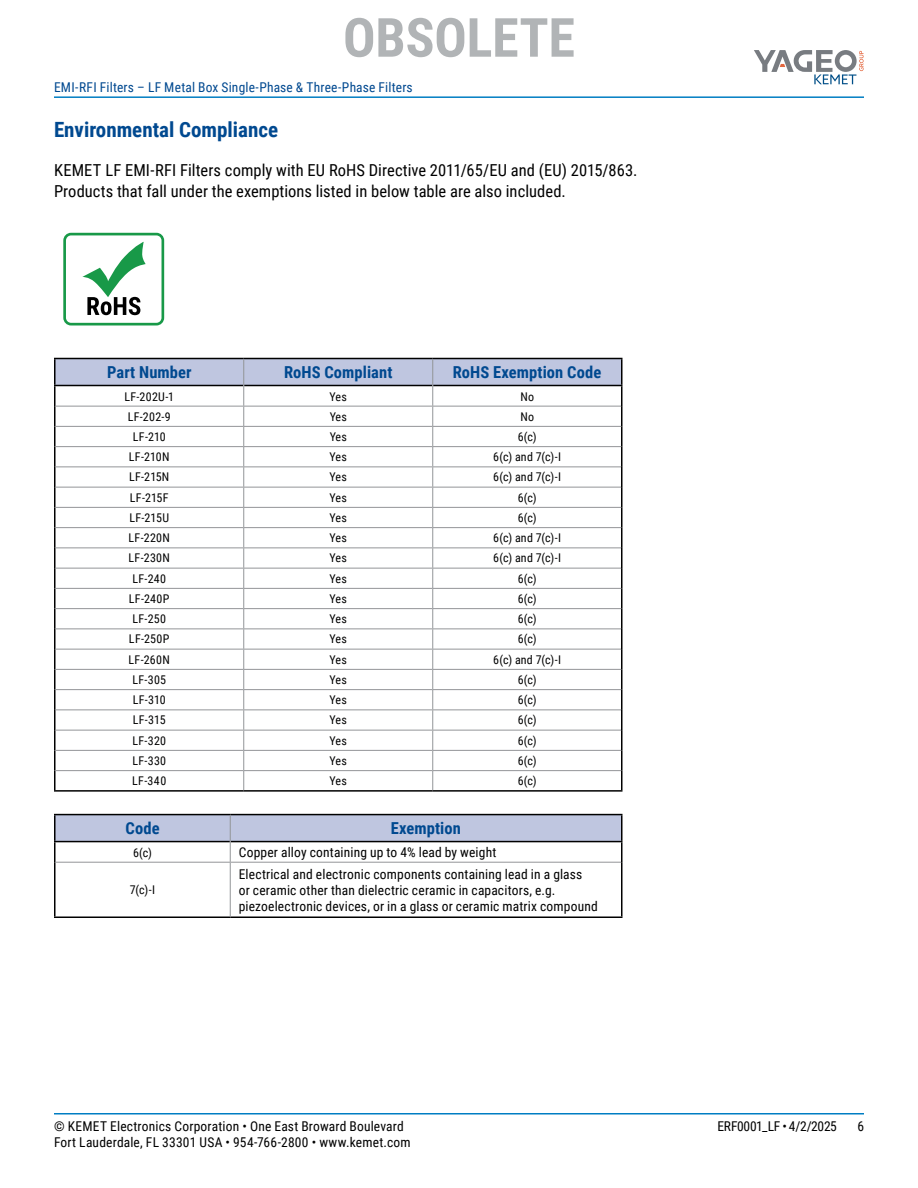
<style>
.page{position:relative;width:918px;height:1188px;background:#fff}
.page>*{position:absolute;margin:0;border:0;box-sizing:border-box;transform-origin:0 0}
.t1{font:700 54px "Roboto Condensed";letter-spacing:-.005em;color:#b1b4b6}
.t2{font:700 21px "Roboto Condensed";color:#004990}
.t3{font:16.5px/21px "Roboto Condensed";letter-spacing:.005em;color:#000}
.t4{font:700 16.5px "Roboto Condensed";letter-spacing:.005em;color:#004990}
.t5{font:13.5px/16.2px "Roboto Condensed";letter-spacing:.01em;color:#000}
.t6{font:13.5px "Roboto Condensed";letter-spacing:.015em;color:#004990}
.t7{font:13.5px "Roboto Condensed";letter-spacing:-.02em;color:#000}
.t8{font:12px "Roboto Condensed";letter-spacing:.015em;color:#000}
</style>
<div class="page">
<hr style="left:54px;top:1113px;width:810px;height:2px;background:#007dc3">
<hr style="left:54px;top:96px;width:810px;height:2px;background:#007dc3">
<svg style="left:754px;top:50px;width:110px;height:34px"></svg>
<div style="left:63px;top:233px;width:101px;height:92px;border:3px solid #189948;border-radius:6px"></div>
<svg style="left:82px;top:242px;width:64px;height:73px"></svg>
<hr style="left:54px;top:358px;width:190px;height:1px;background:#000">
<hr style="left:244px;top:358px;width:189px;height:1px;background:#000">
<hr style="left:433px;top:358px;width:189px;height:1px;background:#000">
<hr style="left:54px;top:790px;width:190px;height:2px;background:#000">
<hr style="left:244px;top:790px;width:189px;height:2px;background:#000">
<hr style="left:433px;top:790px;width:189px;height:2px;background:#000">
<svg style="left:54px;top:359px;width:568px;height:431px"></svg>
<hr style="left:54px;top:841px;width:176px;height:1px;background:#000">
<hr style="left:54px;top:814px;width:176px;height:1px;background:#000">
<hr style="left:54px;top:815px;width:2px;height:26px;background:#000">
<hr style="left:230px;top:814px;width:392px;height:1px;background:#000">
<hr style="left:54px;top:842px;width:2px;height:20px;background:#000">
<hr style="left:54px;top:862px;width:2px;height:54px;background:#000">
<hr style="left:621px;top:862px;width:1px;height:54px;background:#000">
<hr style="left:54px;top:916px;width:176px;height:2px;background:#000">
<hr style="left:230px;top:916px;width:392px;height:2px;background:#000">
<hr style="left:230px;top:863px;width:1px;height:53px;background:#939598">
<hr style="left:56px;top:862px;width:174px;height:1px;background:#939598">
<hr style="left:230px;top:862px;width:391px;height:1px;background:#939598">
<svg style="left:55px;top:815px;width:567px;height:47px"></svg>
<h1 class="t1" style="left:343px;top:0;width:233px">OBSOLETE</h1>
<p class="t6" style="left:54px;top:78px;width:360px">EMI-RFI Filters – LF Metal Box Single-Phase &amp; Three-Phase Filters</p>
<h2 class="t2" style="left:54px;top:115px;width:226px">Environmental Compliance</h2>
<h3 class="t3" style="left:54px;top:159px;width:585px">KEMET LF EMI-RFI Filters comply with EU RoHS Directive 2011/65/EU and (EU) 2015/863.<br>Products that fall under the exemptions listed in below table are also included.</h3>
<h3 class="t4" style="left:107px;top:361px;width:86px">Part Number</h3>
<h3 class="t4" style="left:284px;top:361px;width:110px">RoHS Compliant</h3>
<h3 class="t4" style="left:453px;top:361px;width:150px">RoHS Exemption Code</h3>
<p class="t8" style="left:124px;top:388px;width:51px">LF-202U-1</p>
<p class="t8" style="left:330px;top:388px;width:19px">Yes</p>
<p class="t8" style="left:520px;top:388px;width:15px">No</p>
<p class="t8" style="left:128px;top:408px;width:45px">LF-202-9</p>
<p class="t8" style="left:330px;top:408px;width:19px">Yes</p>
<p class="t8" style="left:520px;top:408px;width:15px">No</p>
<p class="t8" style="left:133px;top:428px;width:34px">LF-210</p>
<p class="t8" style="left:330px;top:428px;width:19px">Yes</p>
<p class="t8" style="left:518px;top:428px;width:20px">6(c)</p>
<p class="t8" style="left:129px;top:449px;width:42px">LF-210N</p>
<p class="t8" style="left:330px;top:449px;width:19px">Yes</p>
<p class="t8" style="left:493px;top:449px;width:69px">6(c) and 7(c)-I</p>
<p class="t8" style="left:129px;top:469px;width:42px">LF-215N</p>
<p class="t8" style="left:330px;top:469px;width:19px">Yes</p>
<p class="t8" style="left:493px;top:469px;width:69px">6(c) and 7(c)-I</p>
<p class="t8" style="left:130px;top:489px;width:40px">LF-215F</p>
<p class="t8" style="left:330px;top:489px;width:19px">Yes</p>
<p class="t8" style="left:518px;top:489px;width:20px">6(c)</p>
<p class="t8" style="left:129px;top:509px;width:41px">LF-215U</p>
<p class="t8" style="left:330px;top:509px;width:19px">Yes</p>
<p class="t8" style="left:518px;top:509px;width:20px">6(c)</p>
<p class="t8" style="left:129px;top:530px;width:43px">LF-220N</p>
<p class="t8" style="left:330px;top:530px;width:19px">Yes</p>
<p class="t8" style="left:493px;top:530px;width:69px">6(c) and 7(c)-I</p>
<p class="t8" style="left:129px;top:550px;width:43px">LF-230N</p>
<p class="t8" style="left:330px;top:550px;width:19px">Yes</p>
<p class="t8" style="left:493px;top:550px;width:69px">6(c) and 7(c)-I</p>
<p class="t8" style="left:132px;top:570px;width:35px">LF-240</p>
<p class="t8" style="left:330px;top:570px;width:19px">Yes</p>
<p class="t8" style="left:518px;top:570px;width:20px">6(c)</p>
<p class="t8" style="left:129px;top:590px;width:42px">LF-240P</p>
<p class="t8" style="left:330px;top:590px;width:19px">Yes</p>
<p class="t8" style="left:518px;top:590px;width:20px">6(c)</p>
<p class="t8" style="left:132px;top:611px;width:35px">LF-250</p>
<p class="t8" style="left:330px;top:611px;width:19px">Yes</p>
<p class="t8" style="left:518px;top:611px;width:20px">6(c)</p>
<p class="t8" style="left:129px;top:631px;width:42px">LF-250P</p>
<p class="t8" style="left:330px;top:631px;width:19px">Yes</p>
<p class="t8" style="left:518px;top:631px;width:20px">6(c)</p>
<p class="t8" style="left:129px;top:651px;width:43px">LF-260N</p>
<p class="t8" style="left:330px;top:651px;width:19px">Yes</p>
<p class="t8" style="left:493px;top:651px;width:69px">6(c) and 7(c)-I</p>
<p class="t8" style="left:132px;top:671px;width:35px">LF-305</p>
<p class="t8" style="left:330px;top:671px;width:19px">Yes</p>
<p class="t8" style="left:518px;top:671px;width:20px">6(c)</p>
<p class="t8" style="left:133px;top:691px;width:35px">LF-310</p>
<p class="t8" style="left:330px;top:691px;width:19px">Yes</p>
<p class="t8" style="left:518px;top:691px;width:20px">6(c)</p>
<p class="t8" style="left:133px;top:712px;width:34px">LF-315</p>
<p class="t8" style="left:330px;top:712px;width:19px">Yes</p>
<p class="t8" style="left:518px;top:712px;width:20px">6(c)</p>
<p class="t8" style="left:132px;top:732px;width:35px">LF-320</p>
<p class="t8" style="left:330px;top:732px;width:19px">Yes</p>
<p class="t8" style="left:518px;top:732px;width:20px">6(c)</p>
<p class="t8" style="left:132px;top:752px;width:35px">LF-330</p>
<p class="t8" style="left:330px;top:752px;width:19px">Yes</p>
<p class="t8" style="left:518px;top:752px;width:20px">6(c)</p>
<p class="t8" style="left:132px;top:772px;width:36px">LF-340</p>
<p class="t8" style="left:330px;top:772px;width:19px">Yes</p>
<p class="t8" style="left:518px;top:772px;width:20px">6(c)</p>
<h3 class="t4" style="left:126px;top:817px;width:36px">Code</h3>
<h3 class="t4" style="left:391px;top:817px;width:72px">Exemption</h3>
<p class="t8" style="left:133px;top:844px;width:20px">6(c)</p>
<p class="t5" style="left:239px;top:844px;width:259px">Copper alloy containing up to 4% lead by weight</p>
<p class="t8" style="left:130px;top:882px;width:27px">7(c)-I</p>
<p class="t5" style="left:239px;top:865px;width:361px">Electrical and electronic components containing lead in a glass<br>or ceramic other than dielectric ceramic in capacitors, e.g. piezoelectronic devices, or in a glass or ceramic matrix compound</p>
<p class="t5" style="left:54px;top:1117px;width:351px">© KEMET Electronics Corporation • One East Broward Boulevard</p>
<p class="t7" style="left:718px;top:1116px;width:121px">ERF0001_LF • 4/2/2025</p>
<p class="t5" style="left:857px;top:1117px;width:8px">6</p>
<p class="t5" style="left:54px;top:1133px;width:358px">Fort Lauderdale, FL 33301 USA • 954-766-2800 • www.kemet.com</p>
</div>
